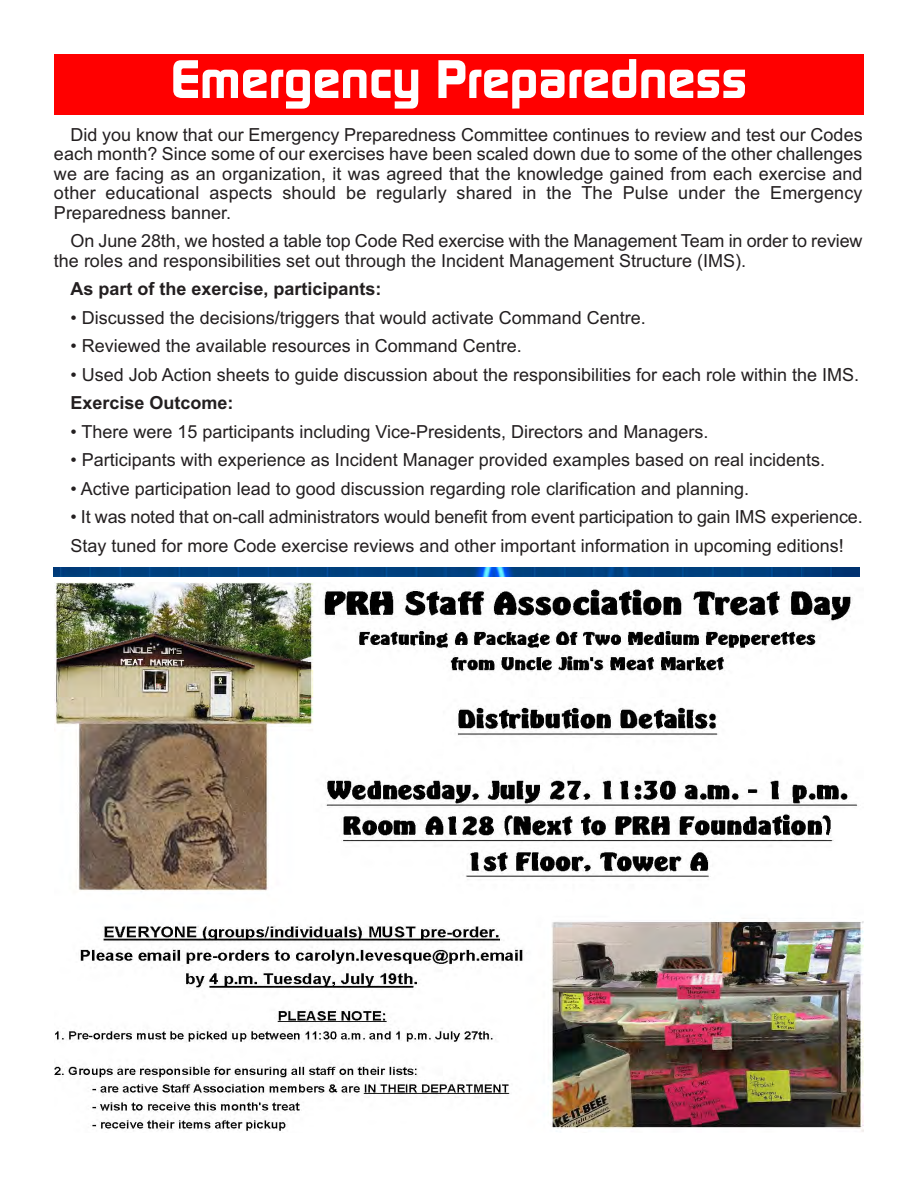
<style>
.page{position:relative;width:918px;height:1188px;background:#fff}
.page>*{position:absolute;margin:0;border:0;box-sizing:border-box;transform-origin:0 0}
.t1{font:700 54px "Continuum";color:#fff}
.t2{font:18px/19.5px "Arial";color:#231f20;text-align:justify}
.t3{font:700 18px "Arial";color:#231f20}
</style>
<div class="page">
<img style="left:54px;top:583px;width:810px;height:549px">
<img style="left:54px;top:568px;width:806px;height:8px">
<div style="left:54px;top:54px;width:810px;height:61px;background:#f00"></div>
<p class="t1" style="left:171px;top:59px;width:578px">Emergency Preparedness</p>
<p class="t2" style="left:54px;top:126px;width:810px;text-indent:17px">Did you know that our Emergency Preparedness Committee continues to review and test our Codes each month? Since some of our exercises have been scaled down due to some of the other challenges we are facing as an organization, it was agreed that the knowledge gained from each exercise and other educational aspects should be regularly shared in the The Pulse under the Emergency Preparedness banner.</p>
<p class="t2" style="left:54px;top:233px;width:810px;text-indent:17px">On June 28th, we hosted a table top Code Red exercise with the Management Team in order to review the roles and responsibilities set out through the Incident Management Structure (IMS).</p>
<p class="t3" style="left:70px;top:282px;width:313px">As part of the exercise, participants:</p>
<p class="t2" style="left:70px;top:309px;width:577px">• Discussed the decisions/triggers that would activate Command Centre.</p>
<p class="t2" style="left:70px;top:338px;width:453px">• Reviewed the available resources in Command Centre.</p>
<p class="t2" style="left:70px;top:366px;width:790px">• Used Job Action sheets to guide discussion about the responsibilities for each role within the IMS.</p>
<p class="t3" style="left:70px;top:396px;width:165px">Exercise Outcome:</p>
<p class="t2" style="left:70px;top:423px;width:639px">• There were 15 participants including Vice-Presidents, Directors and Managers.</p>
<p class="t2" style="left:70px;top:452px;width:756px">• Participants with experience as Incident Manager provided examples based on real incidents.</p>
<p class="t2" style="left:70px;top:480px;width:680px">• Active participation lead to good discussion regarding role clarification and planning.</p>
<p class="t2" style="left:70px;top:509px;width:794px">• It was noted that on-call administrators would benefit from event participation to gain IMS experience.</p>
<p class="t2" style="left:70px;top:537px;width:775px">Stay tuned for more Code exercise reviews and other important information in upcoming editions!</p>
</div>
